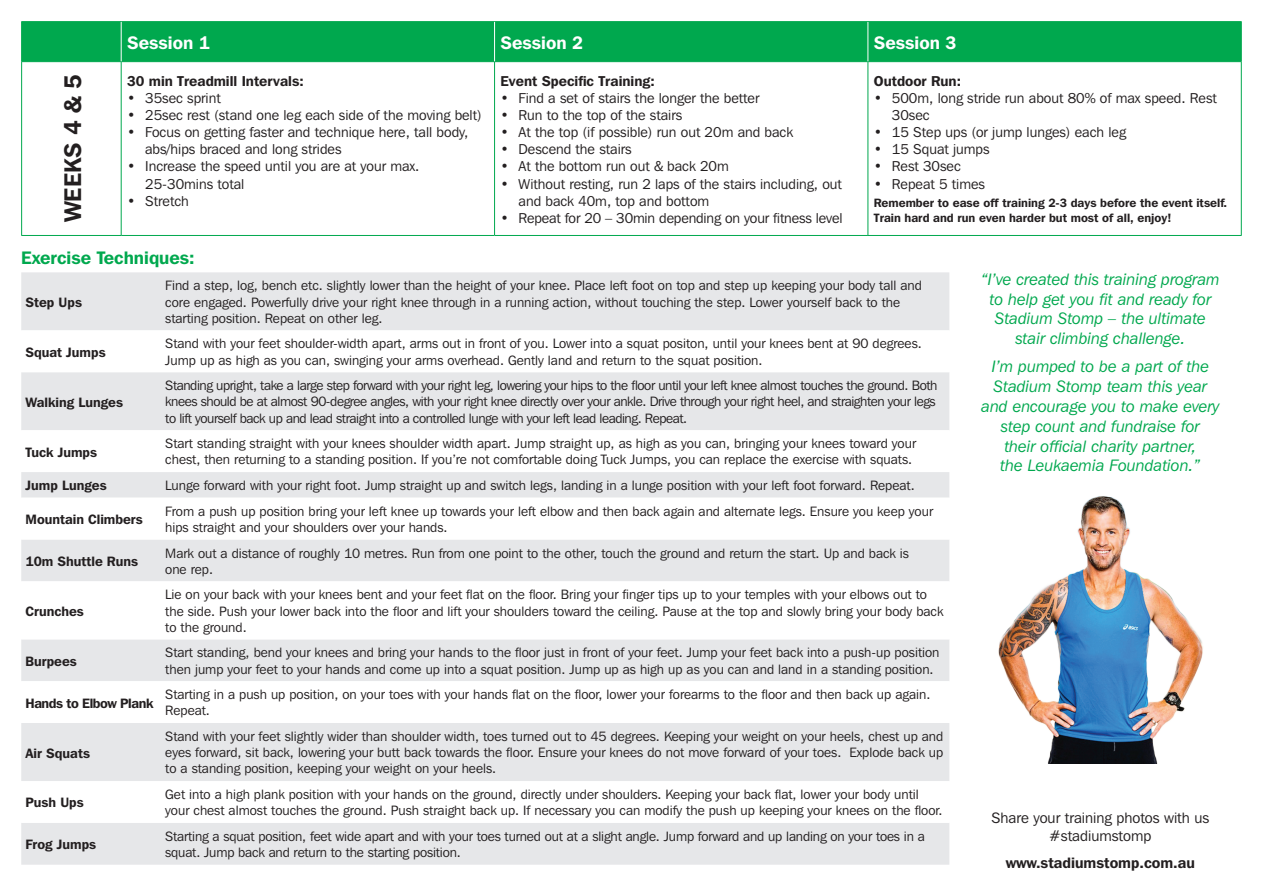
<style>
.page{position:relative;width:1263px;height:893px;background:#fff}
.page>*{position:absolute;margin:0;border:0;box-sizing:border-box;transform-origin:0 0}
.t1{font:600 24px "Franklin Gothic IT Cby BT";color:#231f20}
.t2{font:600 18px "Franklin Gothic IT Cby BT";color:#fff}
.t3{font:600 18px "Franklin Gothic IT Cby BT";color:#00a84e}
.t4{font:italic 16.5px/19.8px "Franklin Gothic IT Cby BT";color:#00a84e;text-align:center}
.t5{font:15px/18px "Franklin Gothic IT Cby BT";color:#231f20;text-align:center}
.t6{font:600 15px "Franklin Gothic IT Cby BT";color:#231f20}
.t7{font:14.25px/17.1px "Franklin Gothic IT Cby BT";color:#231f20}
.t8{font:600 14.25px "Franklin Gothic IT Cby BT";color:#231f20}
.t9{font:13.5px/16.2px "Franklin Gothic IT Cby BT";color:#231f20}
.t10{font:13.5px/16.2px "Franklin Gothic IT Cby BT";letter-spacing:-.03em;color:#231f20}
.t11{font:600 13.5px "Franklin Gothic IT Cby BT";color:#231f20}
.t12{font:600 13.5px "Franklin Gothic IT Cby BT";letter-spacing:-.03em;color:#231f20}
.t13{font:600 12px/14.4px "Franklin Gothic IT Cby BT";color:#231f20}
</style>
<div class="page">
<div style="left:22px;top:22px;width:1219px;height:39px;background:#00a84e"></div>
<hr style="left:21px;top:21px;width:100px;height:1px;background:#00a84e">
<hr style="left:21px;top:22px;width:1px;height:39px;background:#00a84e">
<hr style="left:121px;top:21px;width:374px;height:1px;background:#00a84e">
<hr style="left:495px;top:21px;width:373px;height:1px;background:#00a84e">
<hr style="left:868px;top:21px;width:374px;height:1px;background:#00a84e">
<hr style="left:1241px;top:22px;width:1px;height:39px;background:#00a84e">
<hr style="left:21px;top:61px;width:100px;height:1px;background:#00a84e">
<hr style="left:121px;top:61px;width:374px;height:1px;background:#00a84e">
<hr style="left:495px;top:61px;width:373px;height:1px;background:#00a84e">
<hr style="left:868px;top:61px;width:374px;height:1px;background:#00a84e">
<hr style="left:21px;top:62px;width:1px;height:173px;background:#00a84e">
<hr style="left:121px;top:62px;width:1px;height:173px;background:#00a84e">
<hr style="left:494px;top:62px;width:1px;height:173px;background:#00a84e">
<hr style="left:867px;top:62px;width:1px;height:173px;background:#00a84e">
<hr style="left:1241px;top:62px;width:1px;height:173px;background:#00a84e">
<hr style="left:21px;top:235px;width:100px;height:1px;background:#00a84e">
<hr style="left:121px;top:235px;width:374px;height:1px;background:#00a84e">
<hr style="left:495px;top:235px;width:373px;height:1px;background:#00a84e">
<hr style="left:868px;top:235px;width:374px;height:1px;background:#00a84e">
<hr style="left:121px;top:22px;width:1px;height:39px;background:#fff">
<hr style="left:494px;top:22px;width:1px;height:39px;background:#fff">
<hr style="left:867px;top:22px;width:1px;height:39px;background:#fff">
<div style="left:21px;top:272px;width:928px;height:593px;background:#e6e7e9"></div>
<svg style="left:21px;top:330px;width:928px;height:493px"></svg>
<img style="left:998px;top:496px;width:205px;height:267px">
<h2 class="t2" style="left:127px;top:31px;width:84px">Session 1</h2>
<h2 class="t2" style="left:501px;top:31px;width:84px">Session 2</h2>
<h2 class="t2" style="left:874px;top:31px;width:84px">Session 3</h2>
<h1 class="t1" style="left:58px;top:222px;width:149px;rotate:-90deg">WEEKS 4 &amp; 5</h1>
<p class="t8" style="left:127px;top:72px;width:178px">30 min Treadmill Intervals:</p>
<p class="t7" style="left:127px;top:89px;width:95px">• 35sec sprint</p>
<p class="t7" style="left:127px;top:106px;width:356px">• 25sec rest (stand one leg each side of the moving belt)</p>
<p class="t7" style="left:145px;top:123px;width:325px;text-indent:-18px">• Focus on getting faster and technique here, tall body, abs/hips braced and long strides</p>
<p class="t7" style="left:145px;top:158px;width:276px;text-indent:-18px">• Increase the speed until you are at your max.<br>25-30mins total</p>
<p class="t7" style="left:127px;top:192px;width:63px">• Stretch</p>
<p class="t8" style="left:501px;top:72px;width:156px">Event Specific Training:</p>
<p class="t7" style="left:501px;top:89px;width:260px">• Find a set of stairs the longer the better</p>
<p class="t7" style="left:501px;top:106px;width:183px">• Run to the top of the stairs</p>
<p class="t7" style="left:501px;top:123px;width:294px">• At the top (if possible) run out 20m and back</p>
<p class="t7" style="left:501px;top:141px;width:133px">• Descend the stairs</p>
<p class="t7" style="left:501px;top:158px;width:230px">• At the bottom run out &amp; back 20m</p>
<p class="t7" style="left:519px;top:175px;width:325px;text-indent:-18px">• Without resting, run 2 laps of the stairs including, out and back 40m, top and bottom</p>
<p class="t7" style="left:501px;top:209px;width:343px">• Repeat for 20 – 30min depending on your fitness level</p>
<p class="t8" style="left:874px;top:72px;width:89px">Outdoor Run:</p>
<p class="t7" style="left:892px;top:89px;width:326px;text-indent:-18px">• 500m, long stride run about 80% of max speed. Rest<br>30sec</p>
<p class="t7" style="left:874px;top:123px;width:254px">• 15 Step ups (or jump lunges) each leg</p>
<p class="t7" style="left:874px;top:141px;width:117px">• 15 Squat jumps</p>
<p class="t7" style="left:874px;top:158px;width:88px">• Rest 30sec</p>
<p class="t7" style="left:874px;top:175px;width:113px">• Repeat 5 times</p>
<p class="t13" style="left:874px;top:195px;width:355px">Remember to ease off training 2-3 days before the event itself.<br>Train hard and run even harder but most of all, enjoy!</p>
<h2 class="t3" style="left:21px;top:247px;width:175px">Exercise Techniques:</h2>
<p class="t11" style="left:26px;top:294px;width:58px">Step Ups</p>
<p class="t9" style="left:165px;top:277px;width:758px">Find a step, log, bench etc. slightly lower than the height of your knee. Place left foot on top and step up keeping your body tall and core engaged. Powerfully drive your right knee through in a running action, without touching the step. Lower yourself back to the starting position. Repeat on other leg.</p>
<p class="t11" style="left:26px;top:343px;width:82px">Squat Jumps</p>
<p class="t9" style="left:165px;top:335px;width:758px">Stand with your feet shoulder-width apart, arms out in front of you. Lower into a squat positon, until your knees bent at 90 degrees.<br>Jump up as high as you can, swinging your arms overhead. Gently land and return to the squat position.</p>
<p class="t11" style="left:26px;top:393px;width:99px">Walking Lunges</p>
<p class="t10" style="left:165px;top:377px;width:774px">Standing upright, take a large step forward with your right leg, lowering your hips to the floor until your left knee almost touches the ground. Both knees should be at almost 90-degree angles, with your right knee directly over your ankle. Drive through your right heel, and straighten your legs to lift yourself back up and lead straight into a controlled lunge with your left lead leading. Repeat.</p>
<p class="t11" style="left:26px;top:443px;width:73px">Tuck Jumps</p>
<p class="t9" style="left:165px;top:435px;width:752px">Start standing straight with your knees shoulder width apart. Jump straight up, as high as you can, bringing your knees toward your chest, then returning to a standing position. If you’re not comfortable doing Tuck Jumps, you can replace the exercise with squats.</p>
<p class="t11" style="left:26px;top:477px;width:83px">Jump Lunges</p>
<p class="t9" style="left:165px;top:477px;width:751px">Lunge forward with your right foot. Jump straight up and switch legs, landing in a lunge position with your left foot forward. Repeat.</p>
<p class="t11" style="left:26px;top:511px;width:119px">Mountain Climbers</p>
<p class="t9" style="left:165px;top:503px;width:769px">From a push up position bring your left knee up towards your left elbow and then back again and alternate legs. Ensure you keep your hips straight and your shoulders over your hands.</p>
<p class="t11" style="left:26px;top:553px;width:114px">10m Shuttle Runs</p>
<p class="t9" style="left:165px;top:544px;width:745px">Mark out a distance of roughly 10 metres. Run from one point to the other, touch the ground and return the start. Up and back is one rep.</p>
<p class="t11" style="left:26px;top:603px;width:60px">Crunches</p>
<p class="t9" style="left:165px;top:586px;width:780px">Lie on your back with your knees bent and your feet flat on the floor. Bring your finger tips up to your temples with your elbows out to the side. Push your lower back into the floor and lift your shoulders toward the ceiling. Pause at the top and slowly bring your body back to the ground.</p>
<p class="t11" style="left:26px;top:652px;width:53px">Burpees</p>
<p class="t9" style="left:165px;top:644px;width:776px">Start standing, bend your knees and bring your hands to the floor just in front of your feet. Jump your feet back into a push-up position then jump your feet to your hands and come up into a squat position. Jump up as high up as you can and land in a standing position.</p>
<p class="t12" style="left:26px;top:694px;width:129px">Hands to Elbow Plank</p>
<p class="t9" style="left:165px;top:686px;width:766px">Starting in a push up position, on your toes with your hands flat on the floor, lower your forearms to the floor and then back up again.<br>Repeat.</p>
<p class="t11" style="left:26px;top:744px;width:66px">Air Squats</p>
<p class="t9" style="left:165px;top:728px;width:779px;text-align:justify">Stand with your feet slightly wider than shoulder width, toes turned out to 45 degrees. Keeping your weight on your heels, chest up and eyes forward, sit back, lowering your butt back towards the floor. Ensure your knees do not move forward of your toes. Explode back up to a standing position, keeping your weight on your heels.</p>
<p class="t11" style="left:26px;top:794px;width:60px">Push Ups</p>
<p class="t9" style="left:165px;top:786px;width:779px">Get into a high plank position with your hands on the ground, directly under shoulders. Keeping your back flat, lower your body until your chest almost touches the ground. Push straight back up. If necessary you can modify the push up keeping your knees on the floor.</p>
<p class="t11" style="left:26px;top:836px;width:72px">Frog Jumps</p>
<p class="t9" style="left:165px;top:828px;width:761px">Starting a squat position, feet wide apart and with your toes turned out at a slight angle. Jump forward and up landing on your toes in a squat. Jump back and return to the starting position.</p>
<p class="t4" style="left:981px;top:269px;width:240px">“I’ve created this training program to help get you fit and ready for<br>Stadium Stomp – the ultimate stair climbing challenge.</p>
<p class="t4" style="left:981px;top:357px;width:240px">I’m pumped to be a part of the<br>Stadium Stomp team this year and encourage you to make every step count and fundraise for<br>their official charity partner,<br>the Leukaemia Foundation.”</p>
<p class="t5" style="left:991px;top:809px;width:219px">Share your training photos with us #stadiumstomp</p>
<p class="t6" style="left:1006px;top:853px;width:191px">www.stadiumstomp.com.au</p>
</div>
